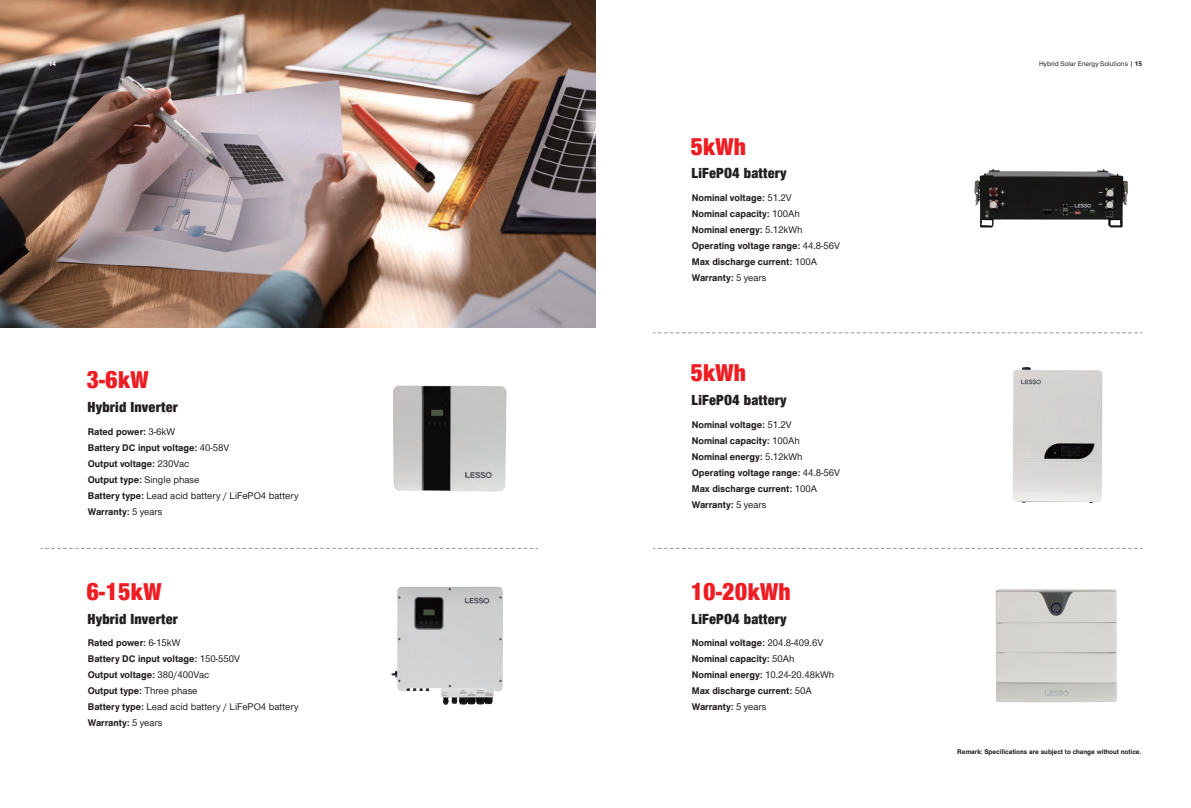
<style>
.page{position:relative;width:1191px;height:808px;background:#fff}
.page>*{position:absolute;margin:0;border:0;box-sizing:border-box;transform-origin:0 0}
.t1{font:900 25px "Nimbus San Nov Con";letter-spacing:.01em;color:#ee1d23}
.t2{font:900 15px "Nimbus San Nov Con";letter-spacing:.01em;color:#231f20}
.t3{font:500 10px/16px "Nimbus San No 5";color:#231f20}
.t4{font:500 10px "Nimbus Sans Novus";color:#231f20}
.t5{font:500 7px "Nimbus San No 5";color:#231f20}
.t6{font:500 7px "Nimbus Sans Novus";color:#231f20}
.t7{font:500 7px "Nimbus San No 5";color:#fff}
.s1{font-family:"Nimbus San No 5"}
.s2{font-family:"Nimbus Sans Novus"}
</style>
<div class="page">
<svg style="left:653px;top:333px;width:489px;height:1px"></svg>
<svg style="left:653px;top:548px;width:489px;height:1px"></svg>
<img style="left:974px;top:168px;width:154px;height:60px">
<img style="left:1012px;top:367px;width:91px;height:137px">
<img style="left:393px;top:385px;width:114px;height:107px">
<img style="left:0;top:0;width:595px;height:327px">
<img style="left:391px;top:586px;width:112px;height:119px">
<img style="left:995px;top:590px;width:122px;height:113px">
<svg style="left:41px;top:548px;width:496px;height:1px"></svg>
<p class="t7" style="left:49px;top:59px;width:9px">14</p>
<p class="t6" style="left:1039px;top:59px;width:104px">Hybrid Solar Energy Solutions | <span class="s1">15</span></p>
<h1 class="t1" style="left:86px;top:362px;width:64px">3-6kW</h1>
<p class="t3" style="left:88px;top:423px;width:143px">Rated power: <span class="s2">3-6kW<br></span>Battery DC input voltage: <span class="s2">40-58V<br></span>Output voltage: <span class="s2">230Vac<br></span>Output type: <span class="s2">Single phase</span></p>
<p class="t4" style="left:88px;top:488px;width:212px"><span class="s1">Battery type:</span> Lead acid battery / LiFePO4 battery</p>
<p class="t3" style="left:88px;top:503px;width:76px">Warranty: <span class="s2">5 years</span></p>
<h2 class="t2" style="left:88px;top:396px;width:92px">Hybrid Inverter</h2>
<h1 class="t1" style="left:86px;top:574px;width:76px">6-15kW</h1>
<p class="t3" style="left:88px;top:634px;width:154px">Rated power: <span class="s2">6-15kW<br></span>Battery DC input voltage: <span class="s2">150-550V<br></span>Output voltage: <span class="s2">380/400Vac<br></span>Output type: <span class="s2">Three phase</span></p>
<p class="t4" style="left:88px;top:700px;width:212px"><span class="s1">Battery type:</span> Lead acid battery / LiFePO4 battery</p>
<p class="t3" style="left:88px;top:714px;width:76px">Warranty: <span class="s2">5 years</span></p>
<h2 class="t2" style="left:88px;top:608px;width:92px">Hybrid Inverter</h2>
<h1 class="t1" style="left:690px;top:128px;width:57px">5kWh</h1>
<p class="t3" style="left:691px;top:189px;width:150px">Nominal voltage: <span class="s2">51.2V<br></span>Nominal capacity: <span class="s2">100Ah<br></span>Nominal energy: <span class="s2">5.12kWh<br></span>Operating voltage range: <span class="s2">44.8-56V<br></span>Max discharge current: <span class="s2">100A<br></span>Warranty: <span class="s2">5 years</span></p>
<h2 class="t2" style="left:691px;top:162px;width:97px">LiFePO4 battery</h2>
<h1 class="t1" style="left:690px;top:355px;width:57px">5kWh</h1>
<p class="t3" style="left:691px;top:416px;width:150px">Nominal voltage: <span class="s2">51.2V<br></span>Nominal capacity: <span class="s2">100Ah<br></span>Nominal energy: <span class="s2">5.12kWh<br></span>Operating voltage range: <span class="s2">44.8-56V<br></span>Max discharge current: <span class="s2">100A<br></span>Warranty: <span class="s2">5 years</span></p>
<h2 class="t2" style="left:691px;top:389px;width:97px">LiFePO4 battery</h2>
<h1 class="t1" style="left:690px;top:574px;width:102px">10-20kWh</h1>
<p class="t3" style="left:691px;top:634px;width:144px">Nominal voltage: <span class="s2">204.8-409.6V<br></span>Nominal capacity: <span class="s2">50Ah<br></span>Nominal energy: <span class="s2">10.24-20.48kWh<br></span>Max discharge current: <span class="s2">50A<br></span>Warranty: <span class="s2">5 years</span></p>
<h2 class="t2" style="left:691px;top:608px;width:97px">LiFePO4 battery</h2>
<p class="t5" style="left:957px;top:746px;width:186px">Remark: Specifications are subject to change without notice.</p>
</div>
